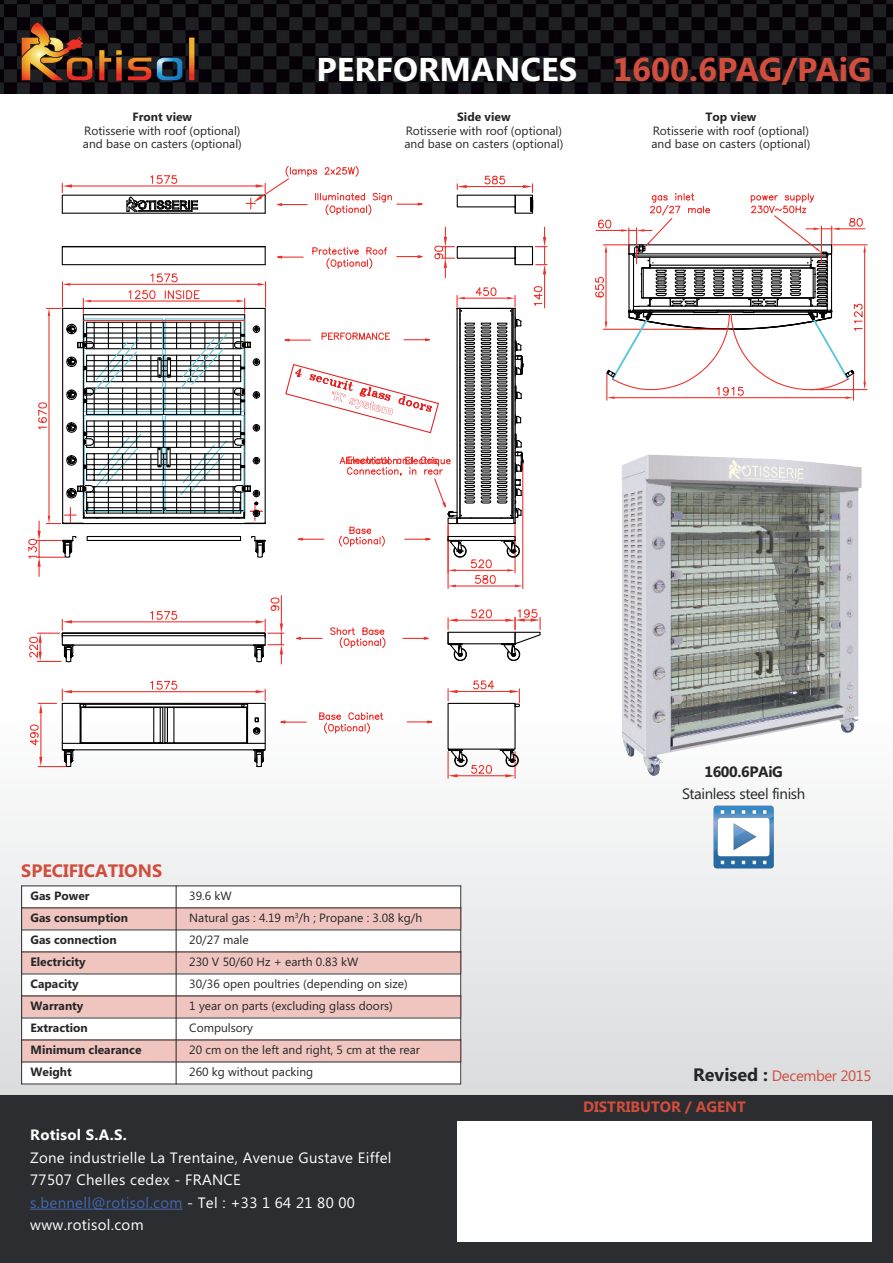
<style>
.page{position:relative;width:893px;height:1263px;background:#fff}
.page>*{position:absolute;margin:0;border:0;box-sizing:border-box;transform-origin:0 0}
.t1{font:700 33px "Microsoft Tai Le";color:#d14e3d}
.t2{font:700 18px "Microsoft Tai Le";color:#d14e3d}
.t3{font:15px/22.5px "Microsoft Tai Le";letter-spacing:.02em;color:#fff}
.t4{font:700 15px/31px "Microsoft Tai Le";color:#d14e3d}
.t5{font:15px "Microsoft Tai Le";letter-spacing:-.025em;color:#272627}
.t6{font:700 15px "Microsoft Tai Le";letter-spacing:.02em;color:#fff}
.t7{font:700 15px "Microsoft Tai Le";letter-spacing:-.025em;color:#272627}
.t8{font:12px/13.5px "Microsoft Tai Le";color:#272627}
.t9{font:700 12px "Microsoft Tai Le";color:#272627}
.s1{color:#fff}
.s2{color:#4468af}
.s3{font-size:18px;color:#272627}
.s4{font-weight:400}
</style>
<div class="page">
<div style="left:0;top:706px;width:893px;height:389px;background:linear-gradient(to bottom,#fefefe,#dadcde)"></div>
<img style="left:0;top:0;width:893px;height:94px">
<svg style="left:189px;top:37px;width:6px;height:44px"></svg>
<svg style="left:128px;top:57px;width:55px;height:24px"></svg>
<svg style="left:99px;top:50px;width:23px;height:31px"></svg>
<svg style="left:21px;top:22px;width:72px;height:59px"></svg>
<svg style="left:330px;top:627px;width:56px;height:21px"></svg>
<svg style="left:273px;top:720px;width:34px;height:4px"></svg>
<svg style="left:406px;top:720px;width:35px;height:4px"></svg>
<svg style="left:402px;top:637px;width:27px;height:3px"></svg>
<svg style="left:319px;top:712px;width:65px;height:23px"></svg>
<div style="left:515px;top:246px;width:18px;height:19px;border:1px solid #000"></div>
<hr style="left:467px;top:186px;width:56px;height:1px;background:#ee2f2a">
<svg style="left:523px;top:183px;width:11px;height:29px"></svg>
<svg style="left:456px;top:175px;width:60px;height:39px"></svg>
<div style="left:515px;top:195px;width:18px;height:19px;border:1px solid #000"></div>
<hr style="left:544px;top:274px;width:1px;height:34px;background:#ee2f2a">
<svg style="left:535px;top:227px;width:12px;height:47px"></svg>
<svg style="left:533px;top:286px;width:10px;height:20px"></svg>
<svg style="left:61px;top:166px;width:362px;height:50px"></svg>
<hr style="left:448px;top:525px;width:1px;height:63px;background:#ee2f2a">
<hr style="left:522px;top:463px;width:1px;height:125px;background:#ee2f2a">
<hr style="left:62px;top:703px;width:203px;height:1px;background:#000">
<hr style="left:62px;top:749px;width:203px;height:1px;background:#000">
<hr style="left:62px;top:743px;width:203px;height:1px;background:#000">
<hr style="left:62px;top:703px;width:1px;height:47px;background:#000">
<hr style="left:80px;top:707px;width:2px;height:36px;background:#000">
<hr style="left:162px;top:707px;width:1px;height:36px;background:#000">
<hr style="left:160px;top:707px;width:1px;height:36px;background:#000">
<hr style="left:153px;top:707px;width:1px;height:36px;background:#000">
<hr style="left:81px;top:742px;width:82px;height:1px;background:#000">
<hr style="left:81px;top:707px;width:82px;height:1px;background:#000">
<hr style="left:265px;top:703px;width:1px;height:47px;background:#000">
<hr style="left:246px;top:707px;width:1px;height:36px;background:#000">
<hr style="left:247px;top:703px;width:1px;height:40px;background:#000">
<hr style="left:164px;top:707px;width:1px;height:36px;background:#000">
<hr style="left:167px;top:707px;width:1px;height:36px;background:#000">
<hr style="left:173px;top:707px;width:1px;height:36px;background:#000">
<hr style="left:165px;top:742px;width:82px;height:1px;background:#000">
<svg style="left:253px;top:748px;width:12px;height:19px"></svg>
<hr style="left:165px;top:707px;width:82px;height:1px;background:#000">
<div style="left:80px;top:704px;width:168px;height:3px;border:1px solid #000"></div>
<hr style="left:72px;top:691px;width:184px;height:1px;background:#ee2f2a">
<svg style="left:256px;top:689px;width:10px;height:12px"></svg>
<svg style="left:150px;top:680px;width:28px;height:10px"></svg>
<hr style="left:40px;top:713px;width:1px;height:44px;background:#ee2f2a">
<svg style="left:38px;top:689px;width:34px;height:24px"></svg>
<svg style="left:29px;top:724px;width:45px;height:44px"></svg>
<svg style="left:240px;top:703px;width:6px;height:4px"></svg>
<svg style="left:82px;top:703px;width:5px;height:4px"></svg>
<svg style="left:252px;top:717px;width:9px;height:18px"></svg>
<hr style="left:62px;top:644px;width:203px;height:2px;background:#000">
<div style="left:62px;top:633px;width:204px;height:3px;border:1px solid #000"></div>
<hr style="left:72px;top:621px;width:184px;height:1px;background:#ee2f2a">
<svg style="left:150px;top:611px;width:28px;height:9px"></svg>
<svg style="left:29px;top:619px;width:46px;height:44px"></svg>
<svg style="left:253px;top:595px;width:70px;height:69px"></svg>
<svg style="left:447px;top:609px;width:94px;height:169px"></svg>
<svg style="left:28px;top:227px;width:496px;height:360px"></svg>
<hr style="left:833px;top:244px;width:34px;height:1px;background:#ee2f2a">
<hr style="left:810px;top:389px;width:57px;height:1px;background:#ee2f2a">
<svg style="left:595px;top:193px;width:271px;height:207px"></svg>
<div style="left:0;top:1095px;width:893px;height:168px;background:#2b2d30"></div>
<hr style="left:30px;top:1209px;width:153px;height:1px;background:#4468af">
<div style="left:457px;top:1121px;width:415px;height:121px;background:#fff"></div>
<div style="left:21px;top:885px;width:155px;height:23px;background:#fff"></div>
<div style="left:176px;top:885px;width:285px;height:23px;background:#fff"></div>
<div style="left:21px;top:908px;width:155px;height:22px;background:#f0c5bf"></div>
<div style="left:176px;top:908px;width:285px;height:22px;background:#f0c5bf"></div>
<div style="left:21px;top:930px;width:155px;height:22px;background:#fff"></div>
<div style="left:176px;top:930px;width:285px;height:22px;background:#fff"></div>
<div style="left:21px;top:952px;width:155px;height:22px;background:#f0c5bf"></div>
<div style="left:176px;top:952px;width:285px;height:22px;background:#f0c5bf"></div>
<div style="left:21px;top:974px;width:155px;height:22px;background:#fff"></div>
<div style="left:176px;top:974px;width:285px;height:22px;background:#fff"></div>
<div style="left:21px;top:996px;width:155px;height:22px;background:#f0c5bf"></div>
<div style="left:176px;top:996px;width:285px;height:22px;background:#f0c5bf"></div>
<div style="left:21px;top:1018px;width:155px;height:22px;background:#fff"></div>
<div style="left:176px;top:1018px;width:285px;height:22px;background:#fff"></div>
<div style="left:21px;top:1040px;width:155px;height:22px;background:#f0c5bf"></div>
<div style="left:176px;top:1040px;width:285px;height:22px;background:#f0c5bf"></div>
<div style="left:21px;top:1062px;width:155px;height:22px;background:#fff"></div>
<div style="left:176px;top:1062px;width:285px;height:22px;background:#fff"></div>
<hr style="left:21px;top:885px;width:1px;height:199px;background:#272627">
<hr style="left:176px;top:885px;width:1px;height:199px;background:#272627">
<hr style="left:460px;top:885px;width:1px;height:199px;background:#272627">
<hr style="left:21px;top:885px;width:440px;height:1px;background:#272627">
<hr style="left:21px;top:907px;width:440px;height:1px;background:#272627">
<hr style="left:21px;top:929px;width:440px;height:1px;background:#272627">
<hr style="left:21px;top:951px;width:440px;height:1px;background:#272627">
<hr style="left:21px;top:973px;width:440px;height:1px;background:#272627">
<hr style="left:21px;top:995px;width:440px;height:1px;background:#272627">
<hr style="left:21px;top:1017px;width:440px;height:1px;background:#272627">
<hr style="left:21px;top:1039px;width:440px;height:1px;background:#272627">
<hr style="left:21px;top:1061px;width:440px;height:1px;background:#272627">
<hr style="left:21px;top:1084px;width:440px;height:1px;background:#272627">
<svg style="left:714px;top:806px;width:60px;height:62px"></svg>
<img style="left:622px;top:454px;width:240px;height:322px">
<p class="t9" style="left:133px;top:110px;width:61px">Front view</p>
<p class="t8" style="left:83px;top:124px;width:160px">Rotisserie with roof (optional) and base on casters (optional)</p>
<h1 class="t1" style="left:317px;top:50px;width:557px"><span class="s1">PERFORMANCES</span> 1600.6PAG/PAiG</h1>
<p class="t9" style="left:457px;top:110px;width:55px">Side view</p>
<p class="t8" style="left:404px;top:124px;width:160px">Rotisserie with roof (optional) and base on casters (optional)</p>
<p class="t9" style="left:705px;top:110px;width:53px">Top view</p>
<p class="t8" style="left:651px;top:124px;width:160px">Rotisserie with roof (optional) and base on casters (optional)</p>
<h2 class="t2" style="left:21px;top:860px;width:142px">SPECIFICATIONS</h2>
<p class="t7" style="left:704px;top:762px;width:80px">1600.6PAiG</p>
<p class="t5" style="left:682px;top:785px;width:125px">Stainless steel finish</p>
<p class="t9" style="left:31px;top:889px;width:61px">Gas Power</p>
<p class="t8" style="left:189px;top:889px;width:44px">39.6 kW</p>
<p class="t9" style="left:31px;top:911px;width:99px">Gas consumption</p>
<p class="t8" style="left:189px;top:911px;width:235px">Natural gas : 4.19 m<sup>3</sup>/h ; Propane : 3.08 kg/h</p>
<p class="t9" style="left:31px;top:933px;width:88px">Gas connection</p>
<p class="t8" style="left:189px;top:933px;width:61px">20/27 male</p>
<p class="t9" style="left:31px;top:955px;width:57px">Electricity</p>
<p class="t8" style="left:189px;top:955px;width:171px">230 V 50/60 Hz + earth 0.83 kW</p>
<p class="t9" style="left:31px;top:977px;width:50px">Capacity</p>
<p class="t8" style="left:189px;top:977px;width:220px">30/36 open poultries (depending on size)</p>
<p class="t9" style="left:31px;top:999px;width:54px">Warranty</p>
<p class="t8" style="left:189px;top:999px;width:205px">1 year on parts (excluding glass doors)</p>
<p class="t9" style="left:31px;top:1021px;width:59px">Extraction</p>
<p class="t8" style="left:189px;top:1021px;width:65px">Compulsory</p>
<p class="t9" style="left:31px;top:1043px;width:112px">Minimum clearance</p>
<p class="t8" style="left:189px;top:1043px;width:232px">20 cm on the left and right, 5 cm at the rear</p>
<p class="t9" style="left:31px;top:1065px;width:43px">Weight</p>
<p class="t8" style="left:189px;top:1065px;width:126px">260 kg without packing</p>
<p class="t6" style="left:30px;top:1126px;width:98px">Rotisol S.A.S.</p>
<p class="t3" style="left:30px;top:1146px;width:363px">Zone industrielle La Trentaine, Avenue Gustave Eiffel 77507 Chelles cedex - FRANCE <span class="s2">s.bennell@rotisol.com</span> - Tel : +33 1 64 21 80 00 www.rotisol.com</p>
<p class="t4" style="left:583px;top:1060px;width:290px;text-indent:110px"><span class="s3">Revised :</span> <span class="s4">December 2015<br></span>DISTRIBUTOR / AGENT</p>
</div>
